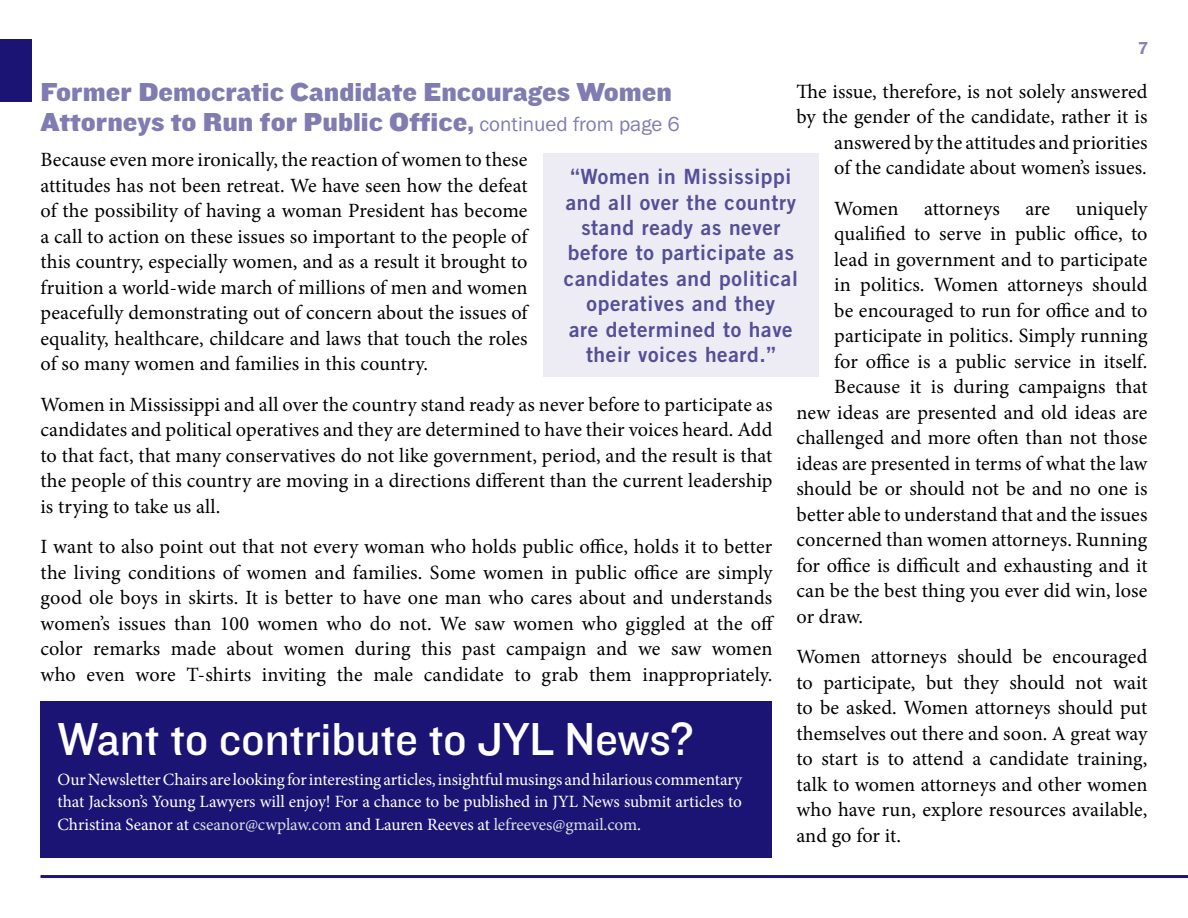
<style>
.page{position:relative;width:1188px;height:918px;background:#fff}
.page>*{position:absolute;margin:0;border:0;box-sizing:border-box;transform-origin:0 0}
.t1{font:48px "Knockout HTF31 Junior Middlewt";letter-spacing:-.005em;color:#fff}
.t2{font:27px/30px "Knockout HTF72 Full Cruiserwt";color:#807cb2}
.t3{font:21px/25.5px "Trade Gothic Bold Two";letter-spacing:.03em;color:#554f98;text-align:center}
.t4{font:20.25px/25.5px "Minion Pro";color:#000;text-align:justify}
.t5{font:18px "Knockout HTF51 Middleweight";color:#8783b6}
.t6{font:17.25px/22.5px "Minion Pro";letter-spacing:-.005em;color:#fff;text-align:justify}
.s1{font-family:"Franklin Got T";font-size:21px}
.s2{color:#dbe0e6}
</style>
<div class="page">
<hr style="left:40px;top:875px;width:1148px;height:3px;background:#1c1475">
<div style="left:0;top:39px;width:32px;height:63px;background:#1c1475"></div>
<div style="left:40px;top:701px;width:732px;height:157px;background:#1c1475"></div>
<div style="left:543px;top:153px;width:276px;height:223px;background:#edecf4"></div>
<p class="t5" style="left:1139px;top:38px;width:11px">7</p>
<h2 class="t2" style="left:40px;top:78px;width:641px">Former Democratic Candidate Encourages Women<br>Attorneys to Run for Public Office, <span class="s1">continued from page 6</span></h2>
<p class="t4" style="left:796px;top:79px;width:353px;text-align:right">The issue, therefore, is not solely answered by the gender of the candidate, rather it is answered by the attitudes and priorities<br>of the candidate about women’s issues.</p>
<p class="t4" style="left:834px;top:196px;width:66px">Women</p>
<p class="t4" style="left:924px;top:196px;width:77px">attorneys</p>
<p class="t4" style="left:1025px;top:196px;width:26px">are</p>
<p class="t4" style="left:1076px;top:196px;width:73px">uniquely</p>
<p class="t4" style="left:834px;top:221px;width:315px">qualified to serve in public office, to</p>
<p class="t4" style="left:834px;top:247px;width:315px">lead in government and to participate</p>
<p class="t4" style="left:834px;top:272px;width:315px">in politics. Women attorneys should</p>
<p class="t4" style="left:834px;top:298px;width:315px">be encouraged to run for office and to</p>
<p class="t4" style="left:834px;top:323px;width:315px">participate in politics. Simply running</p>
<p class="t4" style="left:834px;top:349px;width:315px">for office is a public service in itself.</p>
<p class="t4" style="left:834px;top:374px;width:315px">Because it is during campaigns that</p>
<p class="t4" style="left:796px;top:400px;width:353px">new ideas are presented and old ideas are</p>
<p class="t4" style="left:796px;top:425px;width:352px">challenged and more often than not those</p>
<p class="t4" style="left:796px;top:451px;width:353px">ideas are presented in terms of what the law</p>
<p class="t4" style="left:796px;top:476px;width:353px">should be or should not be and no one is</p>
<p class="t4" style="left:796px;top:502px;width:352px">better able to understand that and the issues</p>
<p class="t4" style="left:796px;top:527px;width:352px">concerned than women attorneys. Running</p>
<p class="t4" style="left:796px;top:553px;width:353px">for office is difficult and exhausting and it</p>
<p class="t4" style="left:796px;top:578px;width:353px">can be the best thing you ever did win, lose</p>
<p class="t4" style="left:796px;top:604px;width:68px">or draw.</p>
<p class="t4" style="left:796px;top:644px;width:353px">Women attorneys should be encouraged to participate, but they should not wait to be asked. Women attorneys should put themselves out there and soon. A great way to start is to attend a candidate training, talk to women attorneys and other women who have run, explore resources available, and go for it.</p>
<p class="t4" style="left:40px;top:147px;width:489px">Because even more ironically, the reaction of women to these attitudes has not been retreat. We have seen how the defeat of the possibility of having a woman President has become a call to action on these issues so important to the people of this country, especially women, and as a result it brought to fruition a world-wide march of millions of men and women peacefully demonstrating out of concern about the issues of equality, healthcare, childcare and laws that touch the roles of so many women and families in this country.</p>
<p class="t4" style="left:40px;top:392px;width:734px">Women in Mississippi and all over the country stand ready as never before to participate as candidates and political operatives and they are determined to have their voices heard. Add to that fact, that many conservatives do not like government, period, and the result is that the people of this country are moving in a directions different than the current leadership is trying to take us all.</p>
<p class="t4" style="left:40px;top:534px;width:735px">I want to also point out that not every woman who holds public office, holds it to better the living conditions of women and families. Some women in public office are simply good ole boys in skirts. It is better to have one man who cares about and understands women’s issues than 100 women who do not. We saw women who giggled at the off color remarks made about women during this past campaign and we saw women who even wore T-shirts inviting the male candidate to grab them inappropriately.</p>
<p class="t3" style="left:564px;top:163px;width:235px">“Women in Mississippi and all over the country stand ready as never before to participate as candidates and political operatives and they<br>are determined to have their voices heard.”</p>
<h1 class="t1" style="left:58px;top:713px;width:638px">Want to contribute to JYL News?</h1>
<p class="t6" style="left:58px;top:768px;width:686px">Our Newsletter Chairs are looking for interesting articles, insightful musings and hilarious commentary that Jackson’s Young Lawyers will enjoy! For a chance to be published in JYL News submit articles to Christina Seanor at <span class="s2">cseanor@cwplaw.com</span> and Lauren Reeves at <span class="s2">lefreeves@gmail.com</span>.</p>
</div>
